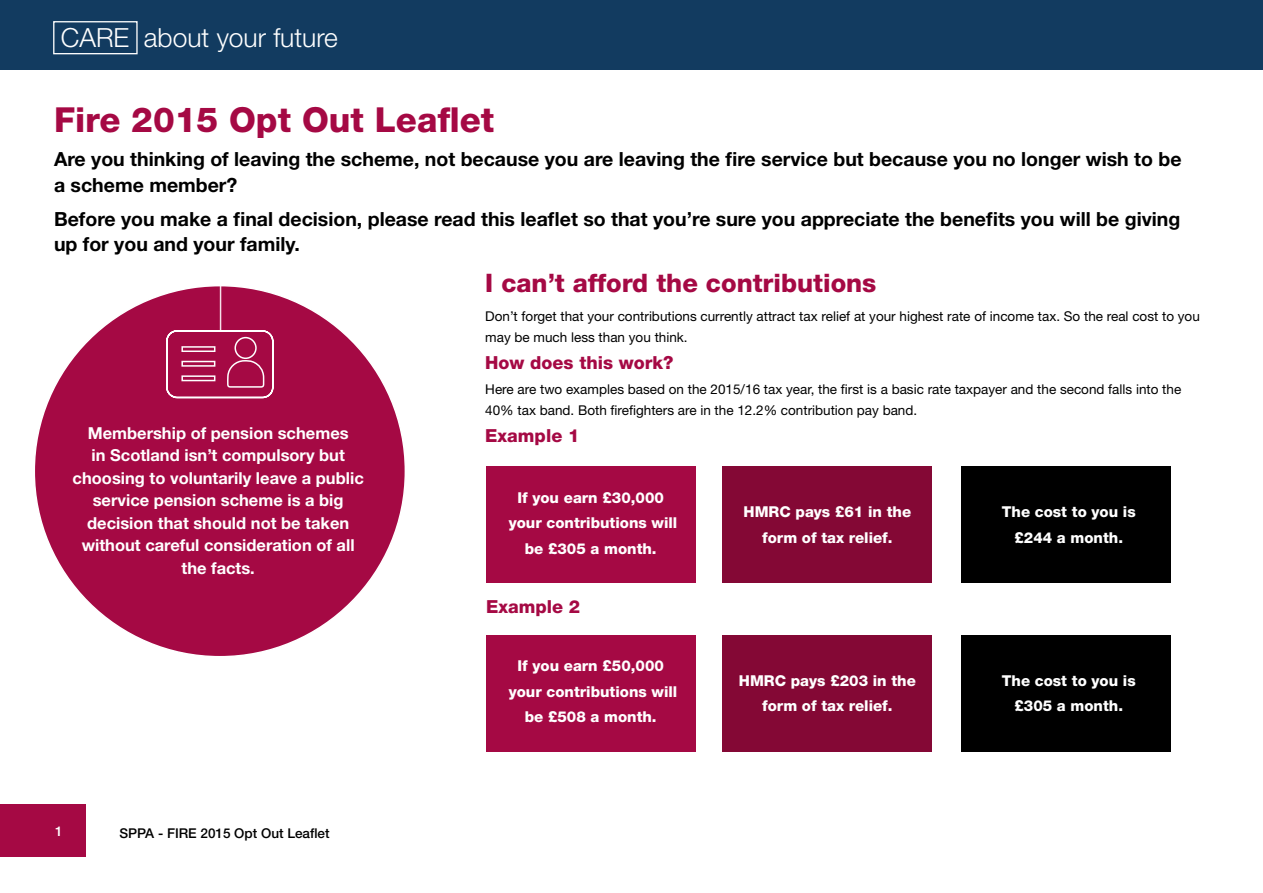
<style>
.page{position:relative;width:1263px;height:893px;background:#fff}
.page>*{position:absolute;margin:0;border:0;box-sizing:border-box;transform-origin:0 0}
.t1{font:800 34.5px "Helvetica Neue LT Std";color:#a50944}
.t2{font:300 26.4px "Helvetica Neue LT Std";color:#fff}
.t3{font:800 25.5px "Helvetica Neue LT Std";color:#a50944}
.t4{font:700 19.5px/25.5px "Helvetica Neue LT Std";color:#000}
.t5{font:800 18px "Helvetica Neue LT Std";color:#a50944}
.t6{font:700 16.5px/22.5px "Helvetica Neue LT Std";color:#fff;text-align:center}
.t7{font:800 15px/25.5px "Helvetica Neue LT Std";color:#fff;text-align:center}
.t8{font:13.5px/21px "Helvetica Neue LT Std";color:#000}
.t9{font:500 13.5px "Helvetica Neue LT Std";color:#000}
.t10{font:500 13.5px "Helvetica Neue LT Std";color:#fff}
</style>
<div class="page">
<div style="left:0;top:0;width:1263px;height:70px;background:#123b60"></div>
<div style="left:53px;top:21px;width:85px;height:33px;border:1px solid #fff"></div>
<div style="left:0;top:805px;width:86px;height:52px;background:#a50944"></div>
<div style="left:34px;top:286px;width:371px;height:371px;background:#a50944;border-radius:50%"></div>
<div style="left:486px;top:466px;width:209px;height:117px;background:#a50944"></div>
<div style="left:486px;top:635px;width:209px;height:117px;background:#a50944"></div>
<div style="left:723px;top:466px;width:209px;height:117px;background:#840835"></div>
<div style="left:723px;top:635px;width:209px;height:117px;background:#840835"></div>
<div style="left:962px;top:466px;width:209px;height:117px;background:#000"></div>
<div style="left:962px;top:635px;width:209px;height:117px;background:#000"></div>
<svg style="left:166px;top:329px;width:108px;height:70px"></svg>
<hr style="left:220px;top:272px;width:1px;height:58px;background:#fff">
<h2 class="t2" style="left:61px;top:22px;width:279px">CARE about your future</h2>
<h1 class="t1" style="left:54px;top:99px;width:442px">Fire 2015 Opt Out Leaflet</h1>
<h3 class="t4" style="left:54px;top:146px;width:1129px">Are you thinking of leaving the scheme, not because you are leaving the fire service but because you no longer wish to be a scheme member?</h3>
<h3 class="t4" style="left:54px;top:205px;width:1128px">Before you make a final decision, please read this leaflet so that you’re sure you appreciate the benefits you will be giving up for you and your family.</h3>
<h3 class="t3" style="left:485px;top:267px;width:393px">I can’t afford the contributions</h3>
<p class="t8" style="left:485px;top:306px;width:716px">Don’t forget that your contributions currently attract tax relief at your highest rate of income tax. So the real cost to you may be much less than you think.</p>
<h3 class="t5" style="left:485px;top:351px;width:190px">How does this work?</h3>
<p class="t8" style="left:485px;top:378px;width:697px">Here are two examples based on the 2015/16 tax year, the first is a basic rate taxpayer and the second falls into the<br>40% tax band. Both firefighters are in the 12.2% contribution pay band.</p>
<h3 class="t5" style="left:485px;top:424px;width:96px">Example 1</h3>
<p class="t6" style="left:73px;top:421px;width:293px">Membership of pension schemes<br>in Scotland isn’t compulsory but choosing to voluntarily leave a public service pension scheme is a big decision that should not be taken without careful consideration of all the facts.</p>
<p class="t7" style="left:509px;top:484px;width:170px">If you earn £30,000 your contributions will be £305 a month.</p>
<p class="t7" style="left:744px;top:499px;width:169px">HMRC pays £61 in the form of tax relief.</p>
<p class="t7" style="left:1002px;top:499px;width:135px">The cost to you is £244 a month.</p>
<p class="t10" style="left:55px;top:823px;width:9px">1</p>
<p class="t9" style="left:119px;top:825px;width:212px">SPPA - FIRE 2015 Opt Out Leaflet</p>
<h3 class="t5" style="left:486px;top:596px;width:96px">Example 2</h3>
<p class="t7" style="left:509px;top:653px;width:170px">If you earn £50,000 your contributions will be £508 a month.</p>
<p class="t7" style="left:739px;top:668px;width:178px">HMRC pays £203 in the form of tax relief.</p>
<p class="t7" style="left:1002px;top:668px;width:135px">The cost to you is £305 a month.</p>
</div>
